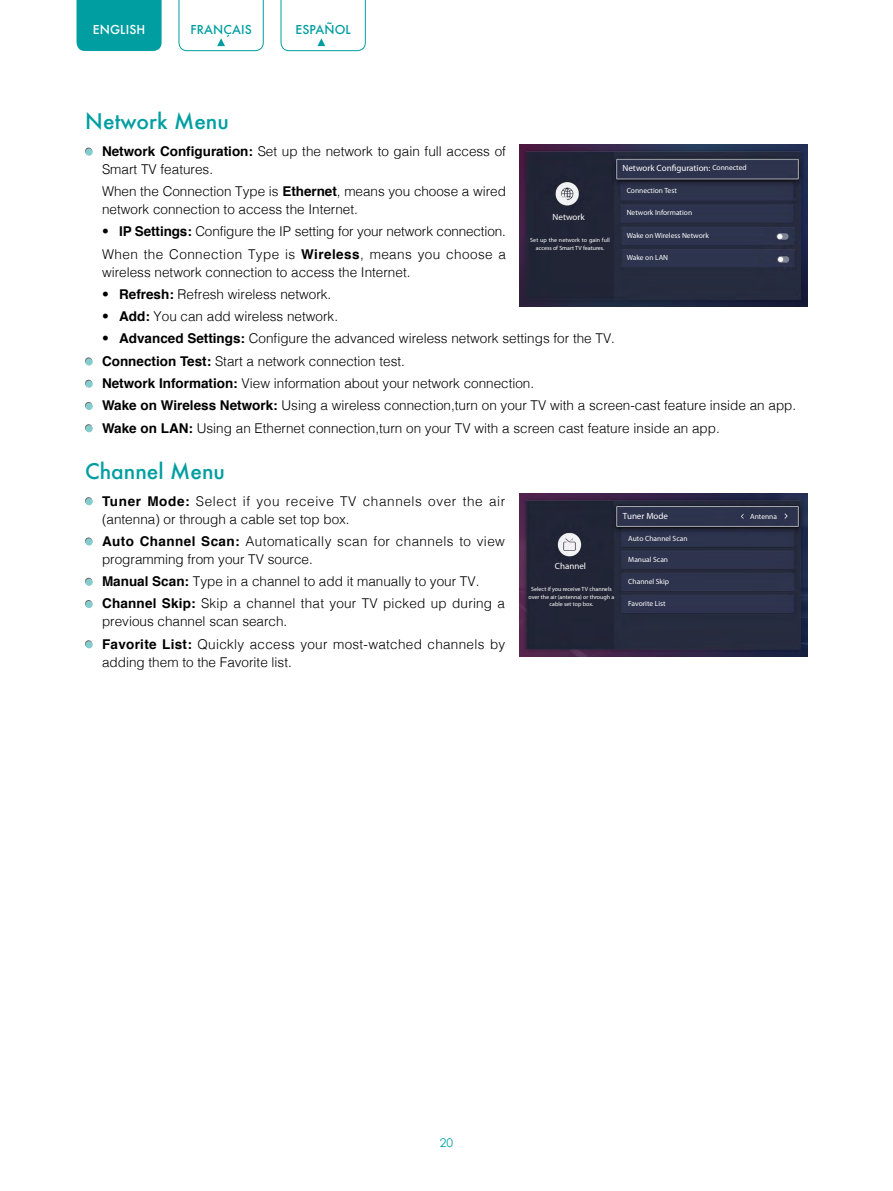
<style>
.page{position:relative;width:893px;height:1191px;background:#fff}
.page>*{position:absolute;margin:0;border:0;box-sizing:border-box;transform-origin:0 0}
.t1{font:500 21px "Futura";color:#009ea1}
.t2{font:300 13.5px/22.2px "Helvetica";color:#000}
.t3{font:300 13.5px/18px "Helvetica";letter-spacing:.045em;color:#000}
.t4{font:300 13.5px/18px "Helvetica";letter-spacing:.03em;color:#000}
.t5{font:300 13.5px/22.2px "Helvetica";letter-spacing:.02em;color:#000}
.t6{font:500 12px "Futura";letter-spacing:.01em;color:#009ea1}
.t7{font:500 12px "Futura";letter-spacing:.01em;color:#fff}
.t8{font:12px "Century Gothic";color:#009ea1}
.t9{font:9px "Myriad Pro";color:#fff}
.t10{font:7.5px "Myriad Pro";color:#fff}
.t11{font:6px/7.5px "Myriad Pro";color:#fff;text-align:center}
.s1{font-weight:700}
.s2{font-size:7.5px}
</style>
<div class="page">
<div style="left:77px;top:0;width:85px;height:51px;background:#009ea1"></div>
<svg style="left:280px;top:0;width:86px;height:51px"></svg>
<svg style="left:178px;top:0;width:86px;height:51px"></svg>
<div style="left:85px;top:148px;width:8px;height:8px;background:#84ccce;border-radius:50%"></div>
<div style="left:85px;top:357px;width:7px;height:7px;background:#858383;border-radius:50%"></div>
<div style="left:85px;top:358px;width:8px;height:7px;background:#84ccce;border-radius:50%"></div>
<div style="left:85px;top:380px;width:8px;height:8px;background:#84ccce;border-radius:50%"></div>
<div style="left:85px;top:402px;width:7px;height:7px;background:#6a7171;border-radius:50%"></div>
<div style="left:85px;top:403px;width:8px;height:7px;background:#84ccce;border-radius:50%"></div>
<div style="left:85px;top:424px;width:7px;height:7px;background:#737373;border-radius:50%"></div>
<div style="left:85px;top:425px;width:8px;height:7px;background:#84ccce;border-radius:50%"></div>
<div style="left:85px;top:497px;width:7px;height:7px;background:#727272;border-radius:50%"></div>
<div style="left:85px;top:498px;width:8px;height:7px;background:#84ccce;border-radius:50%"></div>
<div style="left:85px;top:537px;width:7px;height:7px;background:#898787;border-radius:50%"></div>
<div style="left:85px;top:538px;width:8px;height:7px;background:#84ccce;border-radius:50%"></div>
<div style="left:85px;top:578px;width:8px;height:8px;background:#84ccce;border-radius:50%"></div>
<div style="left:85px;top:600px;width:7px;height:7px;background:#6b7070;border-radius:50%"></div>
<div style="left:85px;top:601px;width:8px;height:7px;background:#84ccce;border-radius:50%"></div>
<div style="left:85px;top:640px;width:7px;height:7px;background:#777676;border-radius:50%"></div>
<div style="left:85px;top:641px;width:8px;height:7px;background:#84ccce;border-radius:50%"></div>
<img style="left:520px;top:144px;width:288px;height:162px">
<img style="left:520px;top:494px;width:288px;height:162px">
<p class="t7" style="left:93px;top:22px;width:54px">ENGLISH</p>
<p class="t6" style="left:190px;top:22px;width:63px">FRANÇAIS</p>
<p class="t6" style="left:295px;top:22px;width:57px">ESPAÑOL</p>
<h1 class="t1" style="left:85px;top:107px;width:145px">Network Menu</h1>
<p class="t2" style="left:102px;top:141px;width:405px;line-height:18px"><span class="s1">Network Configuration:</span> Set up the network to gain full access of<br>Smart TV features.</p>
<p class="t2" style="left:102px;top:181px;width:405px;line-height:18px">When the Connection Type is <span class="s1">Ethernet</span>, means you choose a wired network connection to access the Internet.</p>
<p class="t2" style="left:102px;top:219px;width:405px">• <span class="s1">IP Settings:</span> Configure the IP setting for your network connection.<br>When the Connection Type is <span class="s1">Wireless</span>, means you choose a</p>
<p class="t2" style="left:102px;top:260px;width:310px">wireless network connection to access the Internet.</p>
<p class="t2" style="left:102px;top:282px;width:231px">• <span class="s1">Refresh:</span> Refresh wireless network.</p>
<p class="t2" style="left:102px;top:304px;width:238px">• <span class="s1">Add:</span> You can add wireless network.</p>
<p class="t2" style="left:102px;top:326px;width:696px">• <span class="s1">Advanced Settings:</span> Configure the advanced wireless network settings for the TV.<br><span class="s1">Connection Test:</span> Start a network connection test.<br><span class="s1">Network Information:</span> View information about your network connection.<br><span class="s1">Wake on Wireless Network:</span> Using a wireless connection,turn on your TV with a screen-cast feature inside an app.<br><span class="s1">Wake on LAN:</span> Using an Ethernet connection,turn on your TV with a screen cast feature inside an app.</p>
<h1 class="t1" style="left:85px;top:456px;width:141px">Channel Menu</h1>
<p class="t3" style="left:102px;top:491px;width:405px"><span class="s1">Tuner Mode:</span> Select if you receive TV channels over the air (antenna) or through a cable set top box.</p>
<p class="t4" style="left:102px;top:531px;width:404px"><span class="s1">Auto Channel Scan:</span> Automatically scan for channels to view programming from your TV source.</p>
<p class="t2" style="left:102px;top:569px;width:405px"><span class="s1">Manual Scan:</span> Type in a channel to add it manually to your TV.<br><span class="s1">Channel Skip:</span> Skip a channel that your TV picked up during a</p>
<p class="t5" style="left:102px;top:609px;width:405px">previous channel scan search.<br><span class="s1">Favorite List:</span> Quickly access your most-watched channels by</p>
<p class="t2" style="left:102px;top:649px;width:191px">adding them to the Favorite list.</p>
<p class="t9" style="left:622px;top:162px;width:126px">Network Configuration: <span class="s2">Connected</span></p>
<p class="t10" style="left:627px;top:186px;width:52px">Connection Test</p>
<p class="t10" style="left:627px;top:207px;width:67px">Network Information</p>
<p class="t10" style="left:627px;top:231px;width:84px">Wake on Wireless Network</p>
<p class="t10" style="left:627px;top:253px;width:43px">Wake on LAN</p>
<p class="t9" style="left:553px;top:212px;width:34px">Network</p>
<p class="t11" style="left:530px;top:236px;width:81px">Set up the network to gain full access of Smart TV features.</p>
<p class="t9" style="left:623px;top:510px;width:47px">Tuner Mode</p>
<p class="t10" style="left:750px;top:511px;width:28px">Antenna</p>
<p class="t10" style="left:628px;top:533px;width:61px">Auto Channel Scan</p>
<p class="t10" style="left:628px;top:555px;width:41px">Manual Scan</p>
<p class="t10" style="left:628px;top:577px;width:42px">Channel Skip</p>
<p class="t10" style="left:628px;top:599px;width:39px">Favorite List</p>
<p class="t9" style="left:555px;top:561px;width:33px">Channel</p>
<p class="t11" style="left:529px;top:585px;width:87px">Select if you receive TV channels over the air (antenna) or through a cable set top box.</p>
<p class="t8" style="left:440px;top:1135px;width:15px">20</p>
</div>
